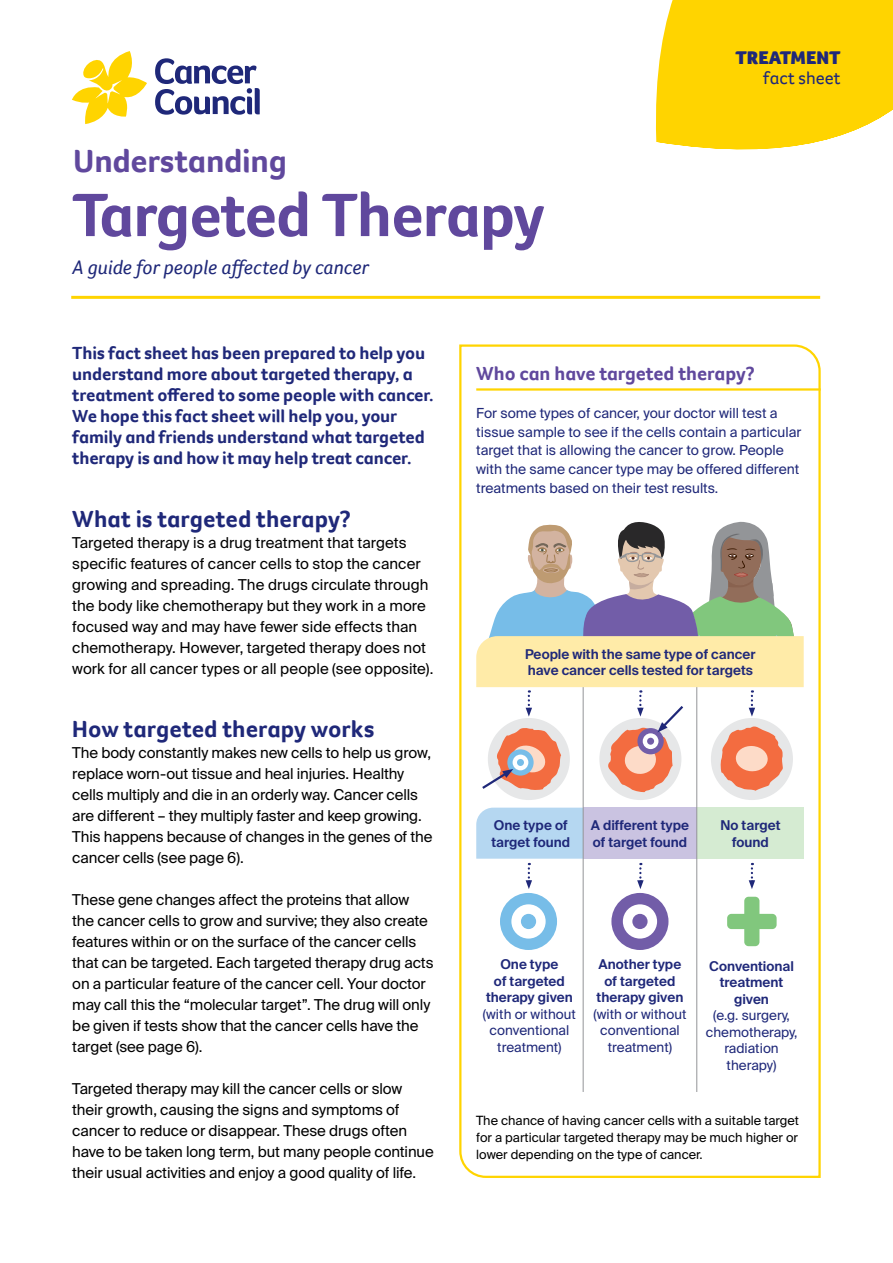
<style>
.page{position:relative;width:893px;height:1263px;background:#fff}
.page>*{position:absolute;margin:0;border:0;box-sizing:border-box;transform-origin:0 0}
._1__A_head_title{font:700 63px "Foco CC";letter-spacing:-.015em;color:#60489d}
._1__A_head_title-2{font:700 33px "Foco CC";letter-spacing:-.01em;color:#60489d}
._1__B_head{font:700 24px "Foco CC";letter-spacing:.005em;color:#1f2879}
._1__A_head_Subtitle{font:italic 20.25px "Foco CC";color:#1f2879}
._3__Feature_head_underline{font:700 19.5px "Foco CC";color:#60489d}
.t1{font:900 18.9px "Foco CC";color:#1f2879}
._2__Intro_para{font:700 18px/21px "Foco CC";letter-spacing:-.005em;color:#1f2879}
.t2{font:18px "Foco CC";color:#1f2879}
._2__Body_copy__no_space_above{font:15px/21px "Suisse Intl";letter-spacing:-.005em;color:#000}
._2__Body_Copy{font:15px/21px "Suisse Intl";letter-spacing:-.005em;color:#000}
._3__Feature_copy__no_space_above{font:13.8px/18.8px "Suisse Intl";color:#1f2879}
.t3{font:13.5px/16.5px "Suisse Intl";color:#1f2879;text-align:center}
.t4{font:600 13.5px/16.5px "Suisse Intl";color:#1f2879}
._7__Diagram_copy{font:12.75px/17.2px "Suisse Intl";color:#000;text-align:justify}
.s1{font-weight:600}
</style>
<div class="page">
<svg style="left:72px;top:51px;width:75px;height:73px"></svg>
<svg style="left:155px;top:58px;width:105px;height:57px"></svg>
<svg style="left:656px;top:0;width:237px;height:150px;background:#ffd713"></svg>
<hr style="left:71px;top:296px;width:749px;height:3px;background:#ffd400">
<svg style="left:459px;top:344px;width:362px;height:834px"></svg>
<hr style="left:476px;top:388px;width:345px;height:3px;background:#ffd400">
<div style="left:583px;top:808px;width:115px;height:51px;background:#cac3e1"></div>
<div style="left:697px;top:808px;width:107px;height:51px;background:#d5ebd2"></div>
<hr style="left:696px;top:641px;width:1px;height:451px;background:#939598">
<hr style="left:583px;top:641px;width:1px;height:451px;background:#939598">
<div style="left:599px;top:718px;width:82px;height:82px;background:#e6e7e8;border-radius:50%"></div>
<svg style="left:637px;top:863px;width:7px;height:26px"></svg>
<div style="left:488px;top:718px;width:82px;height:82px;background:#e6e7e8;border-radius:50%"></div>
<svg style="left:476px;top:808px;width:111px;height:81px"></svg>
<svg style="left:749px;top:863px;width:6px;height:26px"></svg>
<div style="left:711px;top:718px;width:82px;height:82px;background:#e6e7e8;border-radius:50%"></div>
<div style="left:500px;top:893px;width:57px;height:57px;background:#77bde8;border-radius:50%"></div>
<div style="left:511px;top:904px;width:35px;height:34px;background:#fff;border-radius:50%"></div>
<div style="left:521px;top:914px;width:15px;height:15px;background:#77bde8;border-radius:50%"></div>
<div style="left:611px;top:893px;width:57px;height:57px;background:#725da8;border-radius:50%"></div>
<div style="left:623px;top:904px;width:34px;height:34px;background:#fff;border-radius:50%"></div>
<div style="left:632px;top:914px;width:16px;height:15px;background:#725da8;border-radius:50%"></div>
<div style="left:744px;top:897px;width:15px;height:49px;background:#81c77d;border-radius:4px"></div>
<div style="left:727px;top:914px;width:50px;height:15px;background:#81c77d;border-radius:4px"></div>
<svg style="left:476px;top:521px;width:328px;height:272px"></svg>
<h1 class="_1__A_head_title-2" style="left:73px;top:139px;width:215px">Understanding</h1>
<h1 class="_1__A_head_title" style="left:72px;top:173px;width:474px">Targeted Therapy</h1>
<h1 class="_1__A_head_Subtitle" style="left:72px;top:254px;width:298px">A guide for people affected by cancer</h1>
<p class="t1" style="left:735px;top:46px;width:107px">TREATMENT</p>
<p class="t2" style="left:763px;top:66px;width:79px">fact sheet</p>
<p class="_2__Intro_para" style="left:72px;top:342px;width:363px">This fact sheet has been prepared to help you understand more about targeted therapy, a treatment offered to some people with cancer.<br>We hope this fact sheet will help you, your family and friends understand what targeted therapy is and how it may help treat cancer.</p>
<h2 class="_1__B_head" style="left:72px;top:503px;width:280px">What is targeted therapy?</h2>
<p class="_2__Body_copy__no_space_above" style="left:72px;top:532px;width:363px">Targeted therapy is a drug treatment that targets specific features of cancer cells to stop the cancer growing and spreading. The drugs circulate through the body like chemotherapy but they work in a more focused way and may have fewer side effects than chemotherapy. However, targeted therapy does not work for all cancer types or all people (see opposite).</p>
<h2 class="_1__B_head" style="left:72px;top:713px;width:304px">How targeted therapy works</h2>
<p class="_2__Body_copy__no_space_above" style="left:72px;top:742px;width:362px">The body constantly makes new cells to help us grow, replace worn-out tissue and heal injuries. Healthy cells multiply and die in an orderly way. Cancer cells are different – they multiply faster and keep growing.<br>This happens because of changes in the genes of the cancer cells (see page 6).</p>
<p class="_2__Body_Copy" style="left:72px;top:889px;width:363px">These gene changes affect the proteins that allow the cancer cells to grow and survive; they also create features within or on the surface of the cancer cells that can be targeted. Each targeted therapy drug acts on a particular feature of the cancer cell. Your doctor may call this the “molecular target”. The drug will only be given if tests show that the cancer cells have the target (see page 6).</p>
<p class="_2__Body_Copy" style="left:72px;top:1078px;width:363px">Targeted therapy may kill the cancer cells or slow their growth, causing the signs and symptoms of cancer to reduce or disappear. These drugs often have to be taken long term, but many people continue their usual activities and enjoy a good quality of life.</p>
<h3 class="_3__Feature_head_underline" style="left:476px;top:360px;width:280px">Who can have targeted therapy?</h3>
<p class="_3__Feature_copy__no_space_above" style="left:476px;top:404px;width:327px">For some types of cancer, your doctor will test a tissue sample to see if the cells contain a particular target that is allowing the cancer to grow. People with the same cancer type may be offered different treatments based on their test results.</p>
<p class="t4" style="left:525px;top:646px;width:232px">People with the same type of cancer have cancer cells tested for targets</p>
<p class="t4" style="left:491px;top:817px;width:80px">One type of target found</p>
<p class="t4" style="left:591px;top:817px;width:100px">A different type of target found</p>
<p class="t4" style="left:721px;top:817px;width:61px;text-align:center">No target found</p>
<p class="t3" style="left:483px;top:956px;width:94px"><span class="s1">One type<br>of targeted therapy given </span>(with or without conventional treatment)</p>
<p class="t3" style="left:593px;top:956px;width:94px"><span class="s1">Another type of targeted therapy given </span>(with or without conventional treatment)</p>
<p class="t3" style="left:706px;top:958px;width:93px"><span class="s1">Conventional treatment given<br></span>(e.g. surgery, chemotherapy, radiation therapy)</p>
<p class="_7__Diagram_copy" style="left:476px;top:1112px;width:324px">The chance of having cancer cells with a suitable target for a particular targeted therapy may be much higher or lower depending on the type of cancer.</p>
</div>
